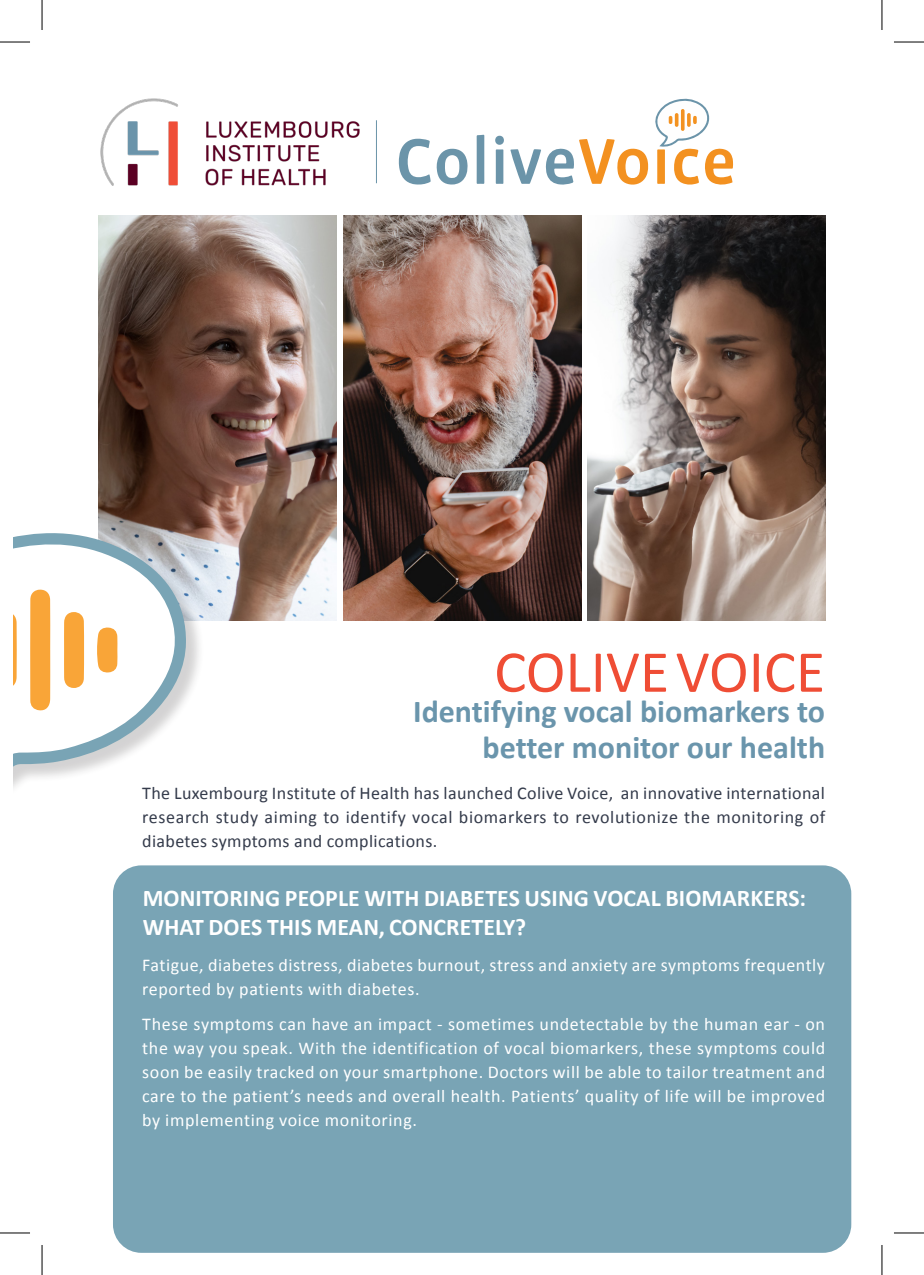
<style>
.page{position:relative;width:924px;height:1275px;background:#fff}
.page>*{position:absolute;margin:0;border:0;box-sizing:border-box;transform-origin:0 0}
.t1{font:60px "Calibri";color:#ef4d35}
.t2{font:700 32px "Calibri";color:#6a95ac}
.z-titre{font:700 24px/28.8px "Calibri";letter-spacing:.005em;color:#fff}
._4_Texte_courant{font:18px/24px "Calibri";letter-spacing:.03em;color:#fff}
._4_Texte_courant-2{font:18px/24px "Calibri";letter-spacing:.02em;color:#343b4b;text-align:justify}
</style>
<div class="page">
<img style="left:99px;top:215px;width:238px;height:405px">
<img style="left:343px;top:215px;width:238px;height:405px">
<img style="left:587px;top:215px;width:238px;height:405px">
<img style="left:100px;top:98px;width:260px;height:88px">
<hr style="left:376px;top:120px;width:1px;height:63px;background:#6b94a9">
<div style="left:14px;top:534px;width:190px;height:281px;background:#231f20;opacity:.2"></div>
<svg style="left:14px;top:528px;width:172px;height:273px"></svg>
<div style="left:113px;top:865px;width:737px;height:387px;background:#79a4b5;border-radius:28px"></div>
<svg style="left:398px;top:139px;width:32px;height:46px"></svg>
<svg style="left:476px;top:135px;width:8px;height:49px"></svg>
<svg style="left:495px;top:149px;width:8px;height:35px"></svg>
<div style="left:495px;top:136px;width:8px;height:9px;background:#6b94a9;border-radius:50%"></div>
<svg style="left:436px;top:148px;width:31px;height:36px"></svg>
<svg style="left:510px;top:98px;width:222px;height:87px"></svg>
<hr style="left:0;top:42px;width:30px;height:1px;background:#000">
<hr style="left:893px;top:42px;width:30px;height:1px;background:#000">
<hr style="left:0;top:1232px;width:30px;height:1px;background:#000">
<hr style="left:893px;top:1232px;width:30px;height:1px;background:#000">
<hr style="left:42px;top:0;width:1px;height:30px;background:#000">
<hr style="left:42px;top:1245px;width:1px;height:30px;background:#000">
<hr style="left:881px;top:0;width:1px;height:30px;background:#000">
<hr style="left:881px;top:1245px;width:1px;height:30px;background:#000">
<p class="t1" style="left:494px;top:634px;width:332px">COLIVE VOICE</p>
<p class="t2" style="left:413px;top:689px;width:413px">Identifying vocal biomarkers to</p>
<p class="t2" style="left:482px;top:725px;width:344px">better monitor our health</p>
<p class="_4_Texte_courant-2" style="left:142px;top:780px;width:684px">The Luxembourg Institute of Health has launched Colive Voice, an innovative international research study aiming to identify vocal biomarkers to revolutionize the monitoring of diabetes symptoms and complications.</p>
<p class="z-titre" style="left:143px;top:883px;width:664px">MONITORING PEOPLE WITH DIABETES USING VOCAL BIOMARKERS:<br>WHAT DOES THIS MEAN, CONCRETELY?</p>
<p class="_4_Texte_courant" style="left:142px;top:951px;width:684px">Fatigue, diabetes distress, diabetes burnout, stress and anxiety are symptoms frequently reported by patients with diabetes.</p>
<p class="_4_Texte_courant" style="left:142px;top:1011px;width:684px;text-align:justify">These symptoms can have an impact - sometimes undetectable by the human ear - on the way you speak. With the identification of vocal biomarkers, these symptoms could soon be easily tracked on your smartphone. Doctors will be able to tailor treatment and care to the patient’s needs and overall health. Patients’ quality of life will be improved by implementing voice monitoring.</p>
</div>
